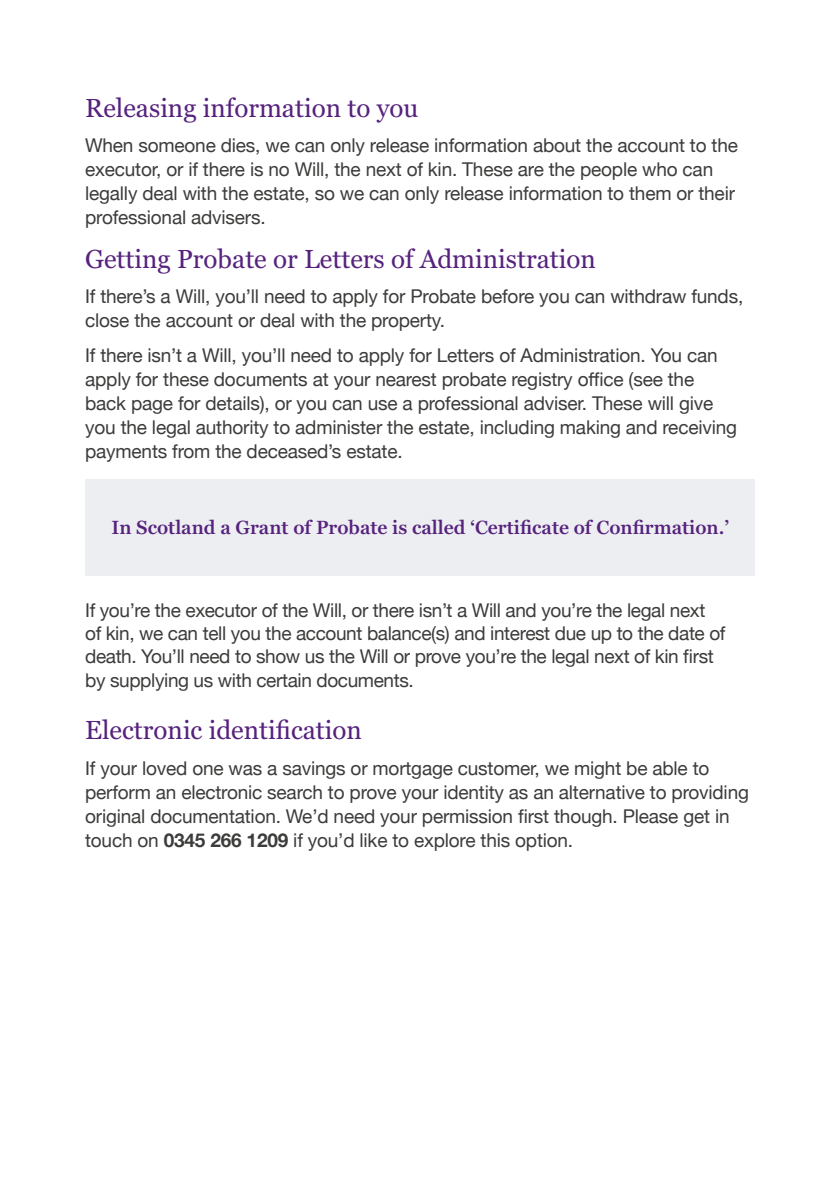
<style>
.page{position:relative;width:840px;height:1191px;background:#fff}
.page>*{position:absolute;margin:0;border:0;box-sizing:border-box;transform-origin:0 0}
.t1{font:26px "Georgia Pro";color:#56227d}
.t2{font:19px/24px "Helvetica Neue";letter-spacing:-.01em;color:#3c3c3b}
.t3{font:600 19px "Georgia Pro";color:#56227d}
.s1{font-weight:700}
</style>
<div class="page">
<div style="left:85px;top:479px;width:669px;height:96px;background:#eceef1"></div>
<h1 class="t1" style="left:85px;top:93px;width:334px">Releasing information to you</h1>
<p class="t2" style="left:85px;top:134px;width:654px">When someone dies, we can only release information about the account to the executor, or if there is no Will, the next of kin. These are the people who can legally deal with the estate, so we can only release information to them or their professional advisers.</p>
<h1 class="t1" style="left:85px;top:244px;width:512px">Getting Probate or Letters of Administration</h1>
<p class="t2" style="left:85px;top:285px;width:659px">If there’s a Will, you’ll need to apply for Probate before you can withdraw funds, close the account or deal with the property.</p>
<p class="t2" style="left:85px;top:344px;width:653px">If there isn’t a Will, you’ll need to apply for Letters of Administration. You can apply for these documents at your nearest probate registry office (see the back page for details), or you can use a professional adviser. These will give you the legal authority to administer the estate, including making and receiving payments from the deceased’s estate.</p>
<p class="t3" style="left:111px;top:517px;width:619px">In Scotland a Grant of Probate is called ‘Certificate of Confirmation.’</p>
<p class="t2" style="left:85px;top:599px;width:641px;line-height:23.4px">If you’re the executor of the Will, or there isn’t a Will and you’re the legal next of kin, we can tell you the account balance(s) and interest due up to the date of death. You’ll need to show us the Will or prove you’re the legal next of kin first by supplying us with certain documents.</p>
<h1 class="t1" style="left:85px;top:715px;width:278px">Electronic identification</h1>
<p class="t2" style="left:85px;top:757px;width:665px">If your loved one was a savings or mortgage customer, we might be able to perform an electronic search to prove your identity as an alternative to providing original documentation. We’d need your permission first though. Please get in touch on <span class="s1">0345 266 1209</span> if you’d like to explore this option.</p>
</div>
